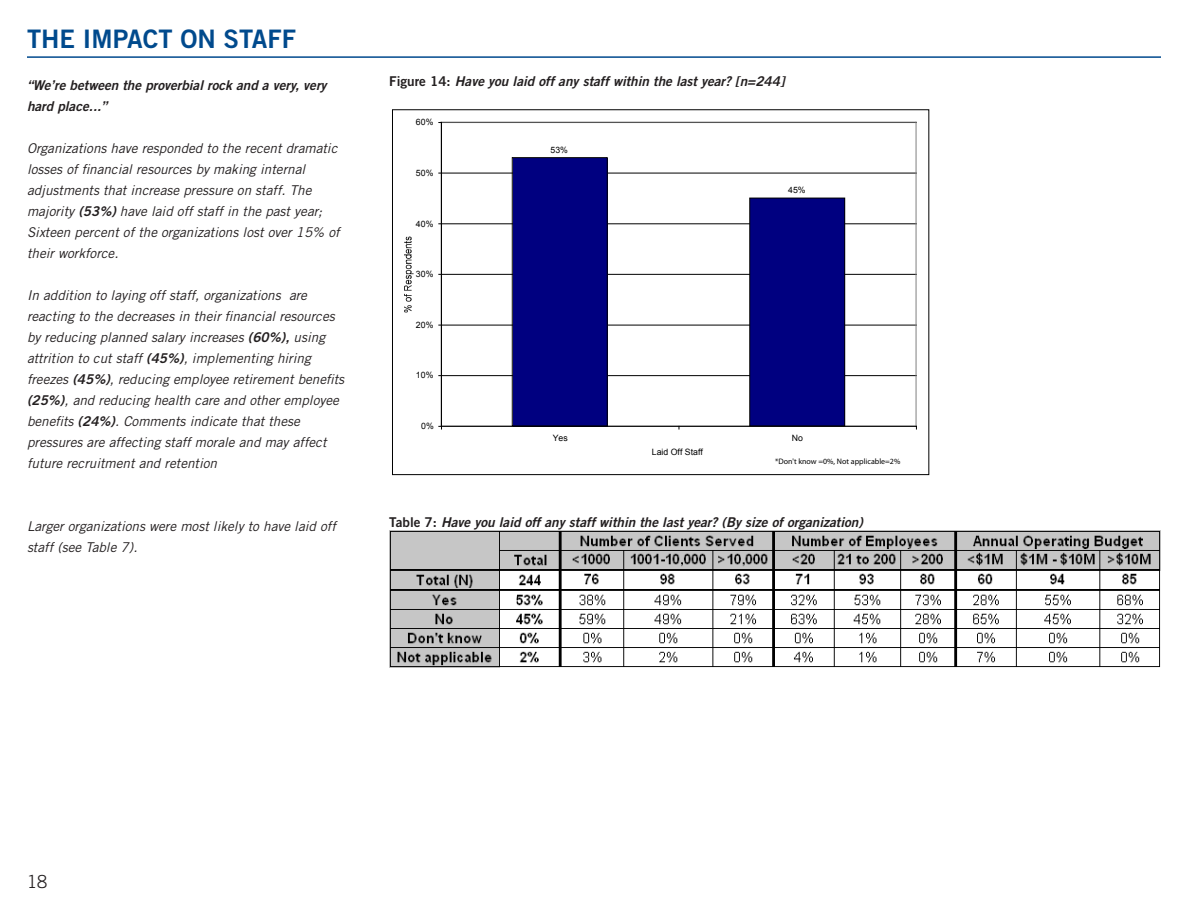
<style>
.page{position:relative;width:1188px;height:918px;background:#fff}
.page>*{position:absolute;margin:0;border:0;box-sizing:border-box;transform-origin:0 0}
.t1{font:25.5px "Trade Gothic Bold Two";color:#004a8d}
.t2{font:300 18px "Trade Gothic";color:#231f20}
.t3{font:italic 13.5px/21px "Trade Gothic";color:#231f20}
.t4{font:italic 13.5px/21px "Trade Gothic Bold Two";color:#231f20}
.t5{font:8.7px "Arial";color:#000}
.t6{font:7.95px "Myriad Pro";color:#000}
.s1{font-family:"Trade Gothic Bold Two"}
.s2{font-style:normal}
</style>
<div class="page">
<hr style="left:27px;top:56px;width:1134px;height:2px;background:#004a8d">
<hr style="left:442px;top:375px;width:474px;height:1px;background:#000">
<hr style="left:442px;top:325px;width:474px;height:1px;background:#000">
<hr style="left:442px;top:274px;width:474px;height:1px;background:#000">
<hr style="left:442px;top:224px;width:474px;height:1px;background:#000">
<hr style="left:442px;top:173px;width:474px;height:1px;background:#000">
<hr style="left:441px;top:122px;width:475px;height:1px;background:#808080">
<hr style="left:916px;top:122px;width:1px;height:304px;background:#808080">
<div style="left:513px;top:158px;width:95px;height:268px;background:#000080"></div>
<div style="left:512px;top:157px;width:96px;height:269px;border:1px solid #000"></div>
<div style="left:750px;top:198px;width:95px;height:228px;background:#000080"></div>
<div style="left:749px;top:198px;width:96px;height:228px;border:1px solid #000"></div>
<hr style="left:441px;top:123px;width:1px;height:303px;background:#000">
<hr style="left:442px;top:426px;width:474px;height:1px;background:#000">
<img style="left:404px;top:236px;width:9px;height:77px">
<img style="left:389px;top:530px;width:772px;height:138px">
<h1 class="t1" style="left:27px;top:23px;width:270px">THE IMPACT ON STAFF</h1>
<p class="t4" style="left:27px;top:74px;width:301px">“We’re between the proverbial rock and a very, very hard place...”</p>
<p class="t3" style="left:27px;top:137px;width:314px">Organizations have responded to the recent dramatic losses of financial resources by making internal adjustments that increase pressure on staff. The majority <span class="s1">(53%)</span> have laid off staff in the past year; Sixteen percent of the organizations lost over 15% of their workforce.</p>
<p class="t3" style="left:27px;top:284px;width:319px">In addition to laying off staff, organizations are reacting to the decreases in their financial resources by reducing planned salary increases <span class="s1">(60%),</span> using attrition to cut staff <span class="s1">(45%)</span>, implementing hiring freezes <span class="s1">(45%)</span>, reducing employee retirement benefits <span class="s1">(25%)</span>, and reducing health care and other employee benefits <span class="s1">(24%)</span>. Comments indicate that these pressures are affecting staff morale and may affect future recruitment and retention</p>
<p class="t3" style="left:27px;top:515px;width:310px">Larger organizations were most likely to have laid off staff (see Table 7).</p>
<p class="t4" style="left:389px;top:70px;width:397px"><span class="s2">Figure 14:</span> Have you laid off any staff within the last year? [n=244]</p>
<p class="t5" style="left:416px;top:117px;width:19px">60%</p>
<p class="t5" style="left:416px;top:167px;width:19px">50%</p>
<p class="t5" style="left:416px;top:218px;width:19px">40%</p>
<p class="t5" style="left:416px;top:268px;width:19px">30%</p>
<p class="t5" style="left:416px;top:319px;width:19px">20%</p>
<p class="t5" style="left:416px;top:370px;width:19px">10%</p>
<p class="t5" style="left:421px;top:420px;width:14px">0%</p>
<p class="t5" style="left:551px;top:144px;width:19px">53%</p>
<p class="t5" style="left:788px;top:184px;width:19px">45%</p>
<p class="t5" style="left:553px;top:432px;width:17px">Yes</p>
<p class="t5" style="left:792px;top:432px;width:13px">No</p>
<p class="t5" style="left:652px;top:446px;width:53px">Laid Off Staff</p>
<p class="t6" style="left:775px;top:457px;width:127px">*Don't know =0%, Not applicable=2%</p>
<p class="t4" style="left:389px;top:511px;width:475px"><span class="s2">Table 7:</span> Have you laid off any staff within the last year? (By size of organization)</p>
<h2 class="t2" style="left:27px;top:871px;width:22px">18</h2>
</div>
